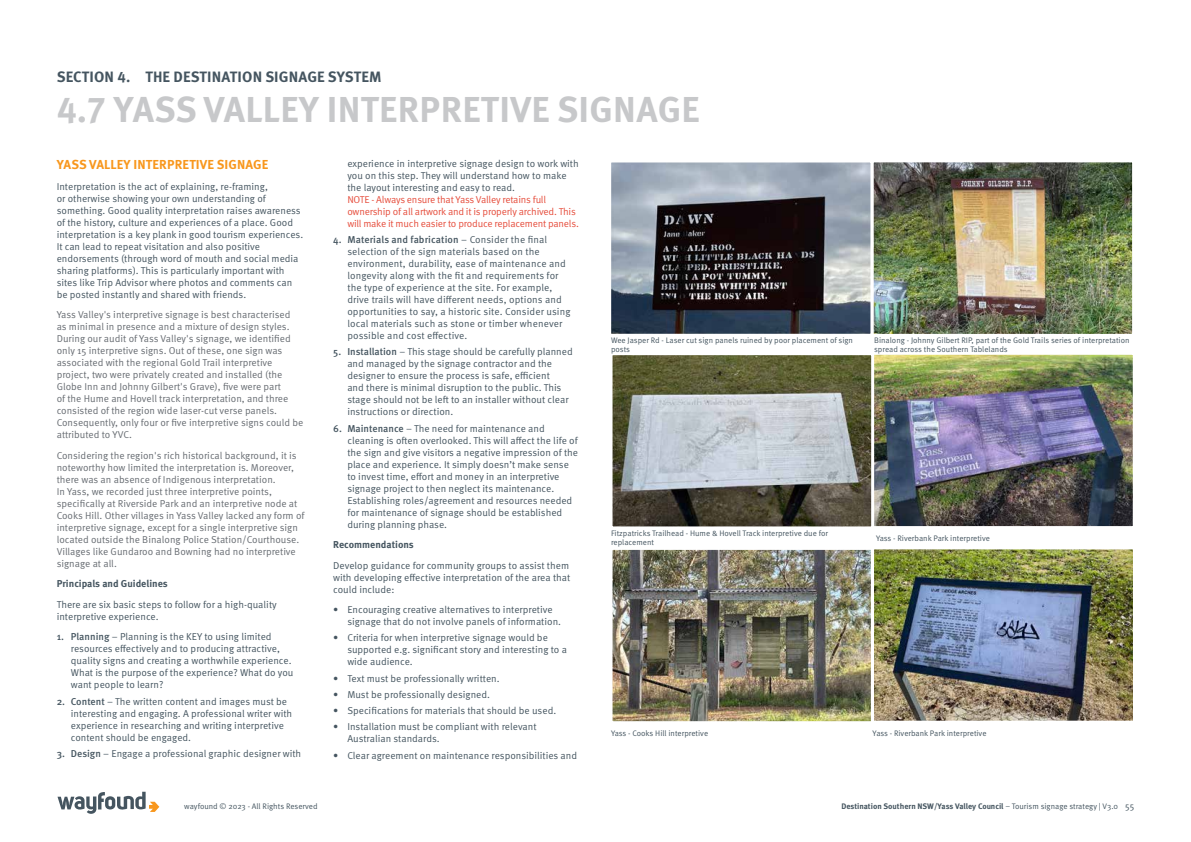
<style>
.page{position:relative;width:1191px;height:842px;background:#fff}
.page>*{position:absolute;margin:0;border:0;box-sizing:border-box;transform-origin:0 0}
.t1{font:700 36px "Meta Pro";letter-spacing:.01em;color:#c7c8ca}
.t2{font:700 15px "Meta Pro";letter-spacing:.01em;color:#455560}
.t3{font:700 13px "Meta Pro";letter-spacing:.01em;color:#f8971d}
.t4{font:10px/12px "Meta Pro Norm";color:#455560}
.t5{font:10px/12px "Meta Pro Norm";color:#676c72}
.t6{font:10px/12px "Meta Pro Norm";letter-spacing:-.02em;color:#e64d3c}
.t7{font:500 10px "Meta Pro";letter-spacing:.005em;color:#455560}
.t8{font:700 10px "Meta Pro";color:#455560}
.t9{font:8px/9px "Meta Pro Norm";color:#455560}
.t10{font:700 8px "Meta Pro";color:#455560}
.s1{font-family:"Meta Pro";font-weight:500}
.s2{font-family:"Meta Pro Norm";font-weight:400}
.s3{font-family:"Meta Pro Norm";font-weight:400;font-size:9px}
</style>
<div class="page">
<svg style="left:57px;top:792px;width:102px;height:22px"></svg>
<img style="left:612px;top:163px;width:519px;height:170px">
<div style="left:870px;top:159px;width:265px;height:178px;border:3px solid #fff"></div>
<img style="left:613px;top:356px;width:518px;height:169px">
<div style="left:871px;top:352px;width:264px;height:177px;border:3px solid #fff"></div>
<div style="left:608px;top:159px;width:265px;height:178px;border:3px solid #fff"></div>
<div style="left:609px;top:352px;width:265px;height:177px;border:3px solid #fff"></div>
<img style="left:613px;top:551px;width:257px;height:169px">
<div style="left:609px;top:547px;width:265px;height:177px;border:3px solid #fff"></div>
<img style="left:875px;top:550px;width:257px;height:170px">
<div style="left:871px;top:546px;width:265px;height:178px;border:3px solid #fff"></div>
<h2 class="t2" style="left:57px;top:65px;width:326px">SECTION 4. THE DESTINATION SIGNAGE SYSTEM</h2>
<h1 class="t1" style="left:57px;top:82px;width:644px">4.7 YASS VALLEY INTERPRETIVE SIGNAGE</h1>
<h3 class="t3" style="left:57px;top:154px;width:213px">YASS VALLEY INTERPRETIVE SIGNAGE</h3>
<p class="t4" style="left:57px;top:180px;width:248px">Interpretation is the act of explaining, re-framing,<br>or otherwise showing your own understanding of something. Good quality interpretation raises awareness of the history, culture and experiences of a place. Good interpretation is a key plank in good tourism experiences.<br>It can lead to repeat visitation and also positive endorsements (through word of mouth and social media sharing platforms). This is particularly important with sites like Trip Advisor where photos and comments can be posted instantly and shared with friends.</p>
<p class="t5" style="left:57px;top:308px;width:248px">Yass Valley's interpretive signage is best characterised<br>as minimal in presence and a mixture of design styles.<br>During our audit of Yass Valley's signage, we identified only 15 interpretive signs. Out of these, one sign was associated with the regional Gold Trail interpretive project, two were privately created and installed (the Globe Inn and Johnny Gilbert's Grave), five were part<br>of the Hume and Hovell track interpretation, and three consisted of the region wide laser-cut verse panels.<br>Consequently, only four or five interpretive signs could be attributed to YVC.</p>
<p class="t5" style="left:57px;top:449px;width:249px">Considering the region's rich historical background, it is noteworthy how limited the interpretation is. Moreover, there was an absence of Indigenous interpretation.<br>In Yass, we recorded just three interpretive points, specifically at Riverside Park and an interpretive node at Cooks Hill. Other villages in Yass Valley lacked any form of interpretive signage, except for a single interpretive sign located outside the Binalong Police Station/Courthouse.<br>Villages like Gundaroo and Bowning had no interpretive signage at all.</p>
<p class="t8" style="left:57px;top:576px;width:113px">Principals and Guidelines</p>
<p class="t4" style="left:57px;top:598px;width:222px">There are six basic steps to follow for a high-quality interpretive experience.</p>
<p class="t4" style="left:71px;top:630px;width:224px;text-indent:-14px"><span class="s1">1. Planning</span> – Planning is the KEY to using limited resources effectively and to producing attractive, quality signs and creating a worthwhile experience.<br>What is the purpose of the experience? What do you want people to learn?</p>
<p class="t4" style="left:71px;top:694px;width:223px;text-indent:-14px"><span class="s1">2. Content</span> – The written content and images must be interesting and engaging. A professional writer with experience in researching and writing interpretive content should be engaged.</p>
<p class="t4" style="left:57px;top:747px;width:246px"><span class="s1">3. Design</span> – Engage a professional graphic designer with</p>
<p class="t4" style="left:347px;top:157px;width:233px">experience in interpretive signage design to work with you on this step. They will understand how to make the layout interesting and easy to read.</p>
<p class="t6" style="left:347px;top:193px;width:233px">NOTE - Always ensure that Yass Valley retains full ownership of all artwork and it is properly archived. This will make it much easier to produce replacement panels.</p>
<p class="t7" style="left:333px;top:232px;width:215px">4. Materials and fabrication <span class="s2">– Consider the final</span></p>
<p class="t4" style="left:347px;top:245px;width:225px">selection of the sign materials based on the environment, durability, ease of maintenance and longevity along with the fit and requirements for the type of experience at the site. For example, drive trails will have different needs, options and opportunities to say, a historic site. Consider using local materials such as stone or timber whenever possible and cost effective.</p>
<p class="t4" style="left:347px;top:345px;width:227px;text-indent:-14px"><span class="s1">5. Installation</span> – This stage should be carefully planned and managed by the signage contractor and the designer to ensure the process is safe, efficient<br>and there is minimal disruption to the public. This stage should not be left to an installer without clear instructions or direction.</p>
<p class="t4" style="left:347px;top:422px;width:232px;text-indent:-14px"><span class="s1">6. Maintenance</span> – The need for maintenance and cleaning is often overlooked. This will affect the life of the sign and give visitors a negative impression of the place and experience. It simply doesn’t make sense to invest time, effort and money in an interpretive signage project to then neglect its maintenance.<br>Establishing roles/agreement and resources needed for maintenance of signage should be established during planning phase.</p>
<p class="t8" style="left:333px;top:537px;width:82px">Recommendations</p>
<p class="t4" style="left:333px;top:559px;width:238px;text-align:justify">Develop guidance for community groups to assist them with developing effective interpretation of the area that could include:</p>
<p class="t4" style="left:347px;top:603px;width:215px;text-indent:-14px">• Encouraging creative alternatives to interpretive signage that do not involve panels of information.</p>
<p class="t4" style="left:347px;top:631px;width:221px;text-indent:-14px">• Criteria for when interpretive signage would be supported e.g. significant story and interesting to a wide audience.</p>
<p class="t4" style="left:333px;top:672px;width:168px">• Text must be professionally written.</p>
<p class="t4" style="left:333px;top:688px;width:158px">• Must be professionally designed.</p>
<p class="t4" style="left:333px;top:704px;width:225px">• Specifications for materials that should be used.</p>
<p class="t4" style="left:347px;top:720px;width:191px;text-indent:-14px">• Installation must be compliant with relevant<br>Australian standards.</p>
<p class="t4" style="left:333px;top:749px;width:245px">• Clear agreement on maintenance responsibilities and</p>
<p class="t9" style="left:611px;top:335px;width:243px">Wee Jasper Rd - Laser cut sign panels ruined by poor placement of sign posts</p>
<p class="t9" style="left:874px;top:335px;width:257px">Binalong - Johnny Gilbert RIP, part of the Gold Trails series of interpretation spread across the Southern Tablelands</p>
<p class="t9" style="left:611px;top:528px;width:219px">Fitzpatricks Trailhead - Hume &amp; Hovell Track interpretive due for replacement</p>
<p class="t9" style="left:876px;top:533px;width:115px">Yass - Riverbank Park interpretive</p>
<p class="t9" style="left:611px;top:728px;width:99px">Yass - Cooks Hill interpretive</p>
<p class="t9" style="left:872px;top:728px;width:115px">Yass - Riverbank Park interpretive</p>
<p class="t9" style="left:184px;top:801px;width:135px">wayfound © 2023 - All Rights Reserved</p>
<p class="t10" style="left:841px;top:800px;width:294px">Destination Southern NSW/Yass Valley Council <span class="s2">– Tourism signage strategy | V3.0</span> <span class="s3">55</span></p>
</div>
